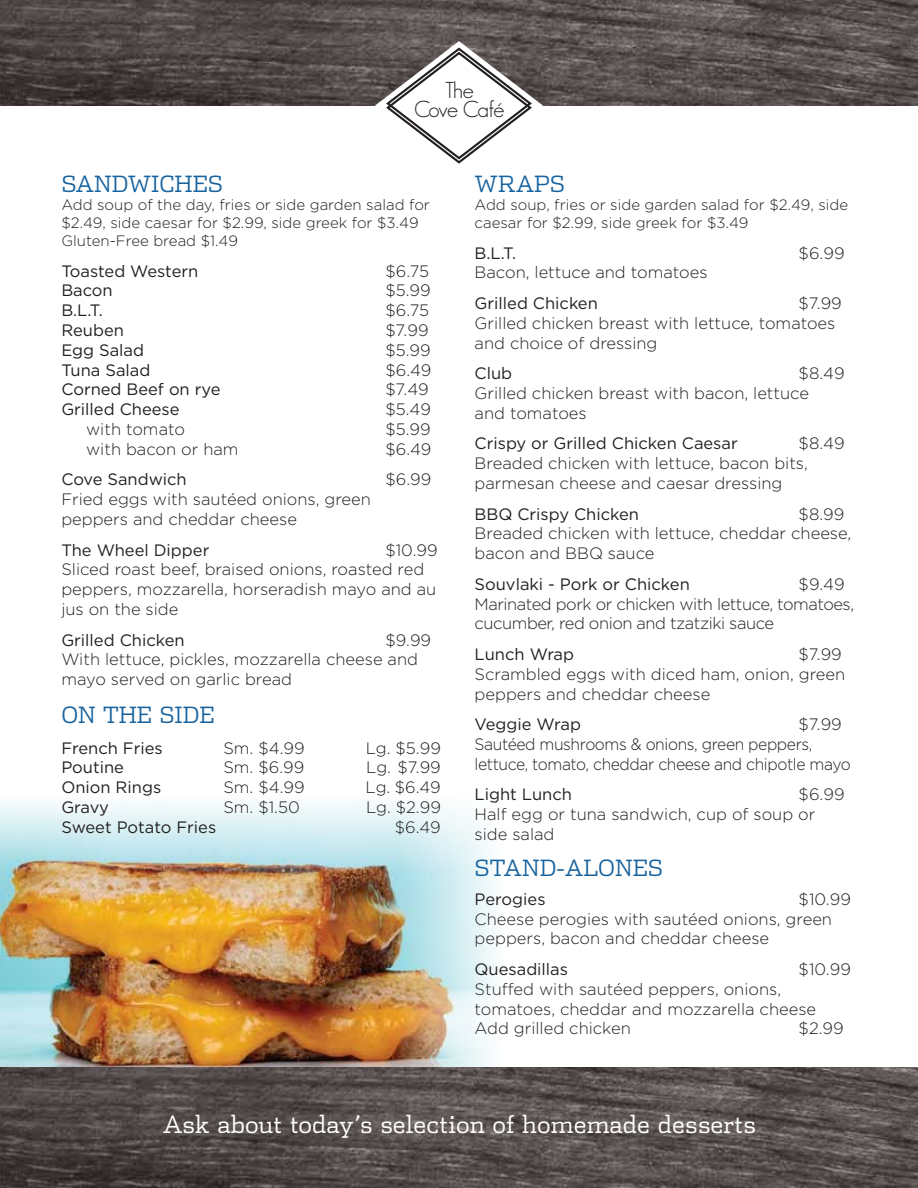
<style>
.page{position:relative;width:918px;height:1188px;background:#fff}
.page>*{position:absolute;margin:0;border:0;box-sizing:border-box;transform-origin:0 0}
.t1{font:300 24px "Dispatch";color:#fff}
.t2{font:300 22.5px "Dispatch";color:#17639f}
.t3{font:300 22.5px/19px "Geosans";letter-spacing:-.055em;color:#231f20;text-align:center}
.t4{font:300 16.5px/19.8px "Gotham";color:#231f20}
.t5{font:16.5px "Gotham";color:#231f20}
.t6{font:300 16.5px/19.8px "Gotham";letter-spacing:-.025em;color:#231f20}
.t7{font:300 16.5px/19.8px "Gotham";letter-spacing:-.03em;color:#231f20}
.t8{font:300 15px/18px "Gotham";color:#231f20}
</style>
<div class="page">
<img style="left:0;top:872px;width:397px;height:196px">
<svg style="left:0;top:803px;width:397px;height:69px;background:#cde0e1"></svg>
<svg style="left:397px;top:804px;width:119px;height:264px"></svg>
<svg style="left:0;top:0;width:918px;height:106px;background:#554d4b"></svg>
<svg style="left:0;top:1068px;width:918px;height:120px;background:#554d4b"></svg>
<svg style="left:375px;top:41px;width:168px;height:123px"></svg>
<h2 class="t3" style="left:414px;top:81px;width:92px">The<br>Cove Café</h2>
<h2 class="t2" style="left:61px;top:169px;width:163px">SANDWICHES</h2>
<p class="t8" style="left:61px;top:196px;width:370px">Add soup of the day, fries or side garden salad for $2.49, side caesar for $2.99, side greek for $3.49<br>Gluten-Free bread $1.49</p>
<p class="t5" style="left:61px;top:261px;width:138px">Toasted Western</p>
<p class="t4" style="left:385px;top:261px;width:45px">$6.75</p>
<p class="t5" style="left:61px;top:281px;width:53px">Bacon</p>
<p class="t4" style="left:385px;top:281px;width:47px">$5.99</p>
<p class="t5" style="left:61px;top:300px;width:43px">B.L.T.</p>
<p class="t4" style="left:385px;top:300px;width:45px">$6.75</p>
<p class="t5" style="left:61px;top:320px;width:64px">Reuben</p>
<p class="t4" style="left:385px;top:320px;width:45px">$7.99</p>
<p class="t5" style="left:61px;top:340px;width:84px">Egg Salad</p>
<p class="t4" style="left:385px;top:340px;width:47px">$5.99</p>
<p class="t5" style="left:61px;top:360px;width:91px">Tuna Salad</p>
<p class="t4" style="left:385px;top:360px;width:48px">$6.49</p>
<p class="t5" style="left:61px;top:380px;width:161px">Corned Beef on rye</p>
<p class="t4" style="left:385px;top:380px;width:45px">$7.49</p>
<p class="t5" style="left:61px;top:399px;width:120px">Grilled Cheese</p>
<p class="t4" style="left:385px;top:399px;width:47px">$5.49</p>
<p class="t4" style="left:86px;top:419px;width:100px">with tomato</p>
<p class="t4" style="left:385px;top:419px;width:47px">$5.99</p>
<p class="t4" style="left:86px;top:439px;width:154px">with bacon or ham</p>
<p class="t4" style="left:385px;top:439px;width:48px">$6.49</p>
<p class="t5" style="left:61px;top:470px;width:127px">Cove Sandwich</p>
<p class="t4" style="left:385px;top:470px;width:48px">$6.99</p>
<p class="t4" style="left:61px;top:489px;width:311px">Fried eggs with sautéed onions, green peppers and cheddar cheese</p>
<p class="t5" style="left:61px;top:540px;width:150px">The Wheel Dipper</p>
<p class="t4" style="left:61px;top:540px;width:378px;text-indent:324px">$10.99<br>Sliced roast beef, braised onions, roasted red peppers, mozzarella, horseradish mayo and au jus on the side</p>
<p class="t5" style="left:61px;top:630px;width:125px">Grilled Chicken</p>
<p class="t4" style="left:61px;top:630px;width:371px;text-indent:324px">$9.99<br>With lettuce, pickles, mozzarella cheese and mayo served on garlic bread</p>
<h2 class="t2" style="left:61px;top:700px;width:155px">ON THE SIDE</h2>
<p class="t5" style="left:61px;top:738px;width:103px">French Fries</p>
<p class="t4" style="left:223px;top:738px;width:83px">Sm. $4.99</p>
<p class="t4" style="left:366px;top:738px;width:77px">Lg. $5.99</p>
<p class="t5" style="left:61px;top:758px;width:64px">Poutine</p>
<p class="t4" style="left:223px;top:758px;width:82px">Sm. $6.99</p>
<p class="t4" style="left:366px;top:758px;width:76px">Lg. $7.99</p>
<p class="t5" style="left:61px;top:777px;width:101px">Onion Rings</p>
<p class="t4" style="left:223px;top:777px;width:83px">Sm. $4.99</p>
<p class="t4" style="left:366px;top:777px;width:77px">Lg. $6.49</p>
<p class="t5" style="left:61px;top:797px;width:49px">Gravy</p>
<p class="t4" style="left:223px;top:797px;width:78px">Sm. $1.50</p>
<p class="t4" style="left:366px;top:797px;width:76px">Lg. $2.99</p>
<p class="t5" style="left:61px;top:817px;width:156px">Sweet Potato Fries</p>
<p class="t4" style="left:395px;top:817px;width:48px">$6.49</p>
<h2 class="t2" style="left:475px;top:169px;width:92px">WRAPS</h2>
<p class="t8" style="left:475px;top:196px;width:375px">Add soup, fries or side garden salad for $2.49, side caesar for $2.99, side greek for $3.49</p>
<p class="t5" style="left:475px;top:243px;width:43px">B.L.T.</p>
<p class="t4" style="left:799px;top:243px;width:48px">$6.99</p>
<p class="t4" style="left:475px;top:263px;width:234px">Bacon, lettuce and tomatoes</p>
<p class="t5" style="left:475px;top:293px;width:125px">Grilled Chicken</p>
<p class="t4" style="left:475px;top:293px;width:369px;text-indent:324px">$7.99<br>Grilled chicken breast with lettuce, tomatoes and choice of dressing</p>
<p class="t5" style="left:475px;top:363px;width:39px">Club</p>
<p class="t4" style="left:475px;top:363px;width:372px;text-indent:324px">$8.49<br>Grilled chicken breast with bacon, lettuce<br>and tomatoes</p>
<p class="t5" style="left:475px;top:434px;width:265px">Crispy or Grilled Chicken Caesar</p>
<p class="t4" style="left:475px;top:434px;width:372px;text-indent:324px">$8.49<br>Breaded chicken with lettuce, bacon bits, parmesan cheese and caesar dressing</p>
<p class="t5" style="left:475px;top:504px;width:166px">BBQ Crispy Chicken</p>
<p class="t4" style="left:475px;top:504px;width:378px;text-indent:324px">$8.99<br>Breaded chicken with lettuce, cheddar cheese, bacon and BBQ sauce</p>
<p class="t5" style="left:475px;top:574px;width:217px">Souvlaki - Pork or Chicken</p>
<p class="t7" style="left:475px;top:574px;width:381px;text-indent:324px">$9.49<br>Marinated pork or chicken with lettuce, tomatoes, cucumber, red onion and tzatziki sauce</p>
<p class="t5" style="left:475px;top:644px;width:101px">Lunch Wrap</p>
<p class="t4" style="left:475px;top:644px;width:372px;text-indent:324px">$7.99<br>Scrambled eggs with diced ham, onion, green peppers and cheddar cheese</p>
<p class="t5" style="left:475px;top:714px;width:108px">Veggie Wrap</p>
<p class="t6" style="left:475px;top:714px;width:378px;text-indent:324px">$7.99<br>Sautéed mushrooms &amp; onions, green peppers, lettuce, tomato, cheddar cheese and chipotle mayo</p>
<p class="t5" style="left:475px;top:785px;width:99px">Light Lunch</p>
<p class="t4" style="left:475px;top:785px;width:372px;text-indent:324px">$6.99<br>Half egg or tuna sandwich, cup of soup or side salad</p>
<h2 class="t2" style="left:475px;top:853px;width:190px">STAND-ALONES</h2>
<p class="t5" style="left:475px;top:889px;width:72px">Perogies</p>
<p class="t4" style="left:475px;top:889px;width:378px;text-indent:324px">$10.99<br>Cheese perogies with sautéed onions, green peppers, bacon and cheddar cheese</p>
<p class="t5" style="left:475px;top:959px;width:95px">Quesadillas</p>
<p class="t4" style="left:799px;top:959px;width:54px">$10.99</p>
<p class="t4" style="left:475px;top:979px;width:343px">Stuffed with sautéed peppers, onions, tomatoes, cheddar and mozzarella cheese<br>Add grilled chicken</p>
<p class="t4" style="left:799px;top:1019px;width:47px">$2.99</p>
<h1 class="t1" style="left:163px;top:1109px;width:595px">Ask about today’s selection of homemade desserts</h1>
</div>
